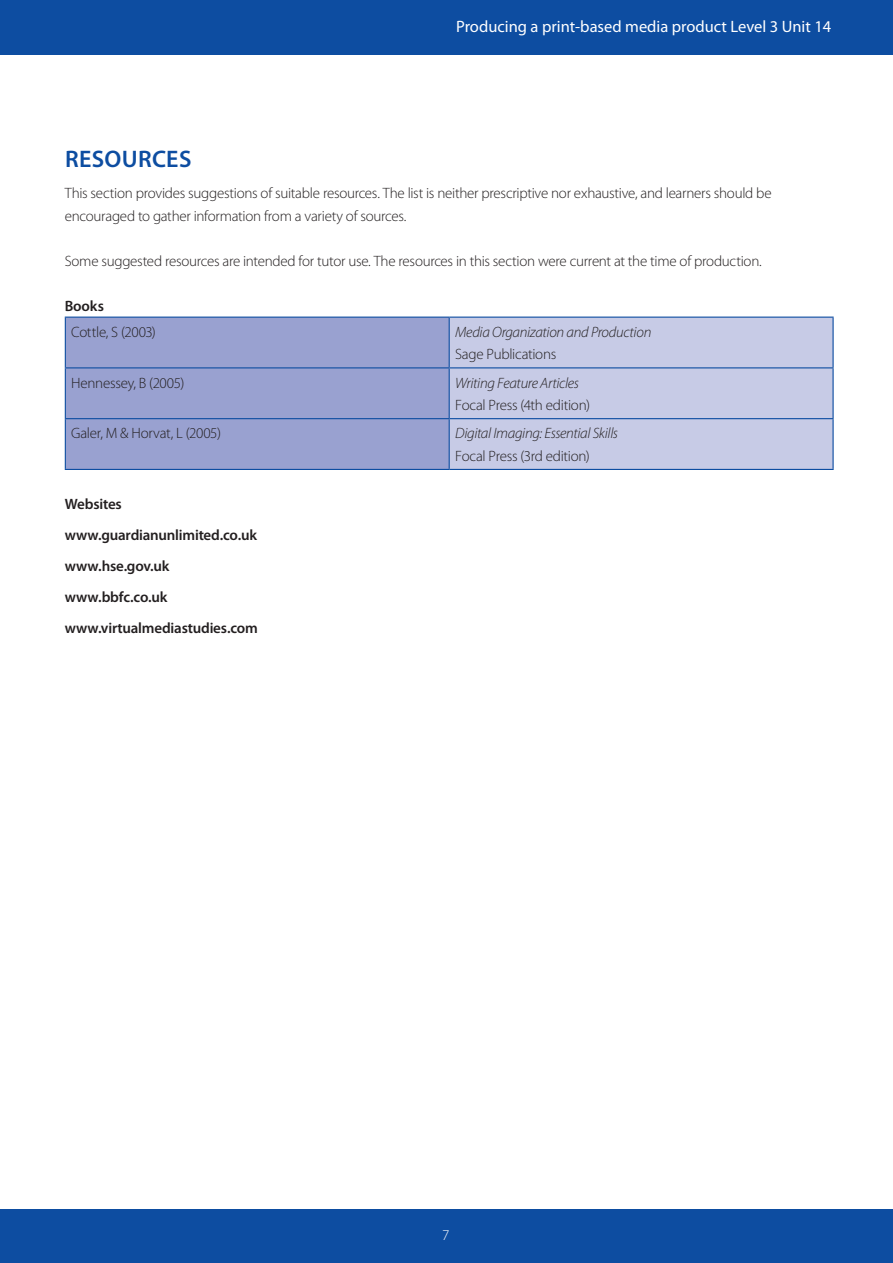
<style>
.page{position:relative;width:893px;height:1263px;background:#fff}
.page>*{position:absolute;margin:0;border:0;box-sizing:border-box;transform-origin:0 0}
.subhead{font:600 24px "Myriad Pro";letter-spacing:.015em;color:#0d4da1}
.t1{font:16.5px "Myriad Pro";color:#fff}
.body{font:300 15px/22.5px "Myriad Pro";letter-spacing:-.02em;color:#231f20}
.body-2{font:600 15px "Myriad Pro";letter-spacing:-.015em;color:#231f20}
.body-3{font:italic 300 15px "Myriad Pro";letter-spacing:-.02em;color:#231f20}
.t2{font:300 15px "Myriad Pro";color:#fff}
</style>
<div class="page">
<div style="left:0;top:1209px;width:893px;height:54px;background:#0d4da1"></div>
<div style="left:0;top:0;width:893px;height:54px;background:#0d4da1"></div>
<div style="left:66px;top:318px;width:383px;height:151px;background:#99a1d0"></div>
<div style="left:450px;top:318px;width:382px;height:151px;background:#c7cbe6"></div>
<hr style="left:65px;top:318px;width:1px;height:49px;background:#0d4da1">
<hr style="left:65px;top:368px;width:1px;height:50px;background:#0d4da1">
<hr style="left:65px;top:419px;width:1px;height:50px;background:#0d4da1">
<hr style="left:65px;top:317px;width:384px;height:1px;background:#0d4da1">
<hr style="left:65px;top:367px;width:384px;height:1px;background:#0d4da1">
<hr style="left:65px;top:418px;width:384px;height:1px;background:#0d4da1">
<hr style="left:65px;top:469px;width:384px;height:1px;background:#0d4da1">
<hr style="left:449px;top:318px;width:1px;height:49px;background:#0d4da1">
<hr style="left:449px;top:368px;width:1px;height:50px;background:#0d4da1">
<hr style="left:449px;top:419px;width:1px;height:50px;background:#0d4da1">
<hr style="left:449px;top:317px;width:385px;height:1px;background:#0d4da1">
<hr style="left:449px;top:367px;width:385px;height:1px;background:#0d4da1">
<hr style="left:449px;top:418px;width:385px;height:1px;background:#0d4da1">
<hr style="left:449px;top:469px;width:385px;height:1px;background:#0d4da1">
<hr style="left:832px;top:318px;width:2px;height:49px;background:#0d4da1">
<hr style="left:832px;top:368px;width:2px;height:50px;background:#0d4da1">
<hr style="left:832px;top:419px;width:2px;height:50px;background:#0d4da1">
<p class="t1" style="left:456px;top:17px;width:377px">Producing a print-based media product Level 3 Unit 14</p>
<p class="subhead" style="left:65px;top:144px;width:128px">RESOURCES</p>
<p class="body" style="left:65px;top:182px;width:708px">This section provides suggestions of suitable resources. The list is neither prescriptive nor exhaustive, and learners should be encouraged to gather information from a variety of sources.</p>
<p class="body" style="left:65px;top:250px;width:699px">Some suggested resources are intended for tutor use. The resources in this section were current at the time of production.</p>
<p class="body-2" style="left:65px;top:296px;width:41px">Books</p>
<p class="body" style="left:71px;top:321px;width:86px">Cottle, S (2003)</p>
<p class="body-3" style="left:455px;top:324px;width:198px">Media Organization and Production</p>
<p class="body" style="left:455px;top:343px;width:103px">Sage Publications</p>
<p class="body" style="left:71px;top:372px;width:115px">Hennessey, B (2005)</p>
<p class="body-3" style="left:455px;top:375px;width:125px">Writing Feature Articles</p>
<p class="body" style="left:455px;top:394px;width:136px">Focal Press (4th edition)</p>
<p class="body" style="left:71px;top:422px;width:151px">Galer, M &amp; Horvat, L (2005)</p>
<p class="body-3" style="left:455px;top:425px;width:164px">Digital Imaging: Essential Skills</p>
<p class="body" style="left:455px;top:445px;width:136px">Focal Press (3rd edition)</p>
<p class="body-2" style="left:65px;top:494px;width:59px">Websites</p>
<p class="body-2" style="left:65px;top:525px;width:194px">www.guardianunlimited.co.uk</p>
<p class="body-2" style="left:65px;top:556px;width:106px">www.hse.gov.uk</p>
<p class="body-2" style="left:65px;top:587px;width:104px">www.bbfc.co.uk</p>
<p class="body-2" style="left:65px;top:618px;width:194px">www.virtualmediastudies.com</p>
<p class="t2" style="left:442px;top:1226px;width:9px">7</p>
</div>
